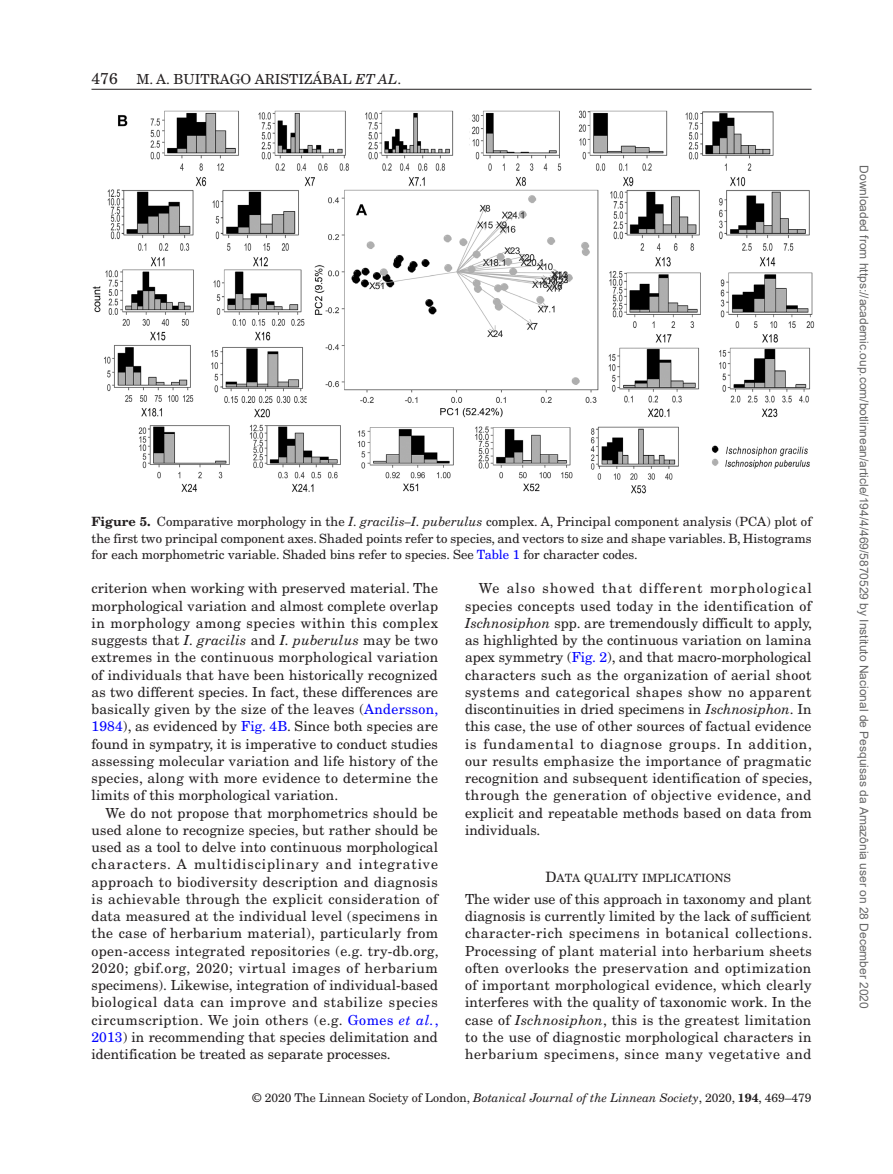
<style>
.page{position:relative;width:893px;height:1174px;background:#fff}
.page>*{position:absolute;margin:0;border:0;box-sizing:border-box;transform-origin:0 0}
.t1{font:13.8px/17.2px "New Century Schlbk";letter-spacing:.01em;color:#231f20;text-align:justify}
.t2{font:12.75px/16.5px "New Century Schlbk";color:#231f20;text-align:justify}
.t3{font:12px "Arial";color:#666}
.t4{font:12px "New Century Schlbk";color:#231f20}
.t5{font:11.4px "New Century Schlbk Roman SC800";color:#231f20}
.s1{font-size:15.75px}
.s2{font-style:italic}
.s3{font-weight:700}
.s4{color:#00f}
.s5{font-style:italic;color:#00f}
.s6{font-size:14.25px}
</style>
<div class="page">
<hr style="left:92px;top:89px;width:720px;height:1px;background:#231f20">
<img style="left:92px;top:110px;width:723px;height:384px">
<p class="t1" style="left:92px;top:70px;width:311px"><span class="s1">476</span> M. A. BUITRAGO ARISTIZÁBAL <span class="s2">ET AL</span>.</p>
<p class="t2" style="left:92px;top:513px;width:722px"><span class="s3">Figure 5.</span> Comparative morphology in the <span class="s2">I. gracilis–I. puberulus</span> complex. A, Principal component analysis (PCA) plot of the first two principal component axes. Shaded points refer to species, and vectors to size and shape variables. B, Histograms for each morphometric variable. Shaded bins refer to species. See <span class="s4">Table 1</span> for character codes.</p>
<p class="t1" style="left:91px;top:580px;width:348px">criterion when working with preserved material. The morphological variation and almost complete overlap in morphology among species within this complex suggests that <span class="s2">I. gracilis</span> and <span class="s2">I. puberulus</span> may be two extremes in the continuous morphological variation of individuals that have been historically recognized as two different species. In fact, these differences are basically given by the size of the leaves (<span class="s4">Andersson, 1984</span>), as evidenced by <span class="s4">Fig. 4B</span>. Since both species are found in sympatry, it is imperative to conduct studies assessing molecular variation and life history of the species, along with more evidence to determine the limits of this morphological variation.</p>
<p class="t1" style="left:91px;top:804px;width:349px;text-indent:14px">We do not propose that morphometrics should be used alone to recognize species, but rather should be used as a tool to delve into continuous morphological characters. A multidisciplinary and integrative approach to biodiversity description and diagnosis is achievable through the explicit consideration of data measured at the individual level (specimens in the case of herbarium material), particularly from open-access integrated repositories (e.g. try-db.org, 2020; gbif.org, 2020; virtual images of herbarium specimens). Likewise, integration of individual-based biological data can improve and stabilize species circumscription. We join others (e.g. <span class="s4">Gomes</span> <span class="s5">et al.</span><span class="s4">, 2013</span>) in recommending that species delimitation and identification be treated as separate processes.</p>
<p class="t1" style="left:465px;top:579px;width:349px;text-indent:14px">We also showed that different morphological species concepts used today in the identification of <span class="s2">Ischnosiphon</span> spp. are tremendously difficult to apply, as highlighted by the continuous variation on lamina apex symmetry (<span class="s4">Fig. 2</span>), and that macro-morphological characters such as the organization of aerial shoot systems and categorical shapes show no apparent discontinuities in dried specimens in <span class="s2">Ischnosiphon</span>. In this case, the use of other sources of factual evidence is fundamental to diagnose groups. In addition, our results emphasize the importance of pragmatic recognition and subsequent identification of species, through the generation of objective evidence, and explicit and repeatable methods based on data from individuals.</p>
<p class="t5" style="left:546px;top:871px;width:187px"><span class="s6">D</span>ATA QUALITY IMPLICATIONS</p>
<p class="t1" style="left:465px;top:890px;width:349px">The wider use of this approach in taxonomy and plant diagnosis is currently limited by the lack of sufficient character-rich specimens in botanical collections.<br>Processing of plant material into herbarium sheets often overlooks the preservation and optimization of important morphological evidence, which clearly interferes with the quality of taxonomic work. In the case of <span class="s2">Ischnosiphon</span>, this is the greatest limitation to the use of diagnostic morphological characters in herbarium specimens, since many vegetative and</p>
<p class="t4" style="left:253px;top:1090px;width:560px">© 2020 The Linnean Society of London, <span class="s2">Botanical Journal of the Linnean Society</span>, 2020, <span class="s3">194</span>, 469–479</p>
<p class="t3" style="left:868px;top:165px;width:845px;rotate:90deg">Downloaded from https://academic.oup.com/botlinnean/article/194/4/469/5870529 by Instituto Nacional de Pesquisas da Amazônia user on 28 December 2020</p>
</div>
